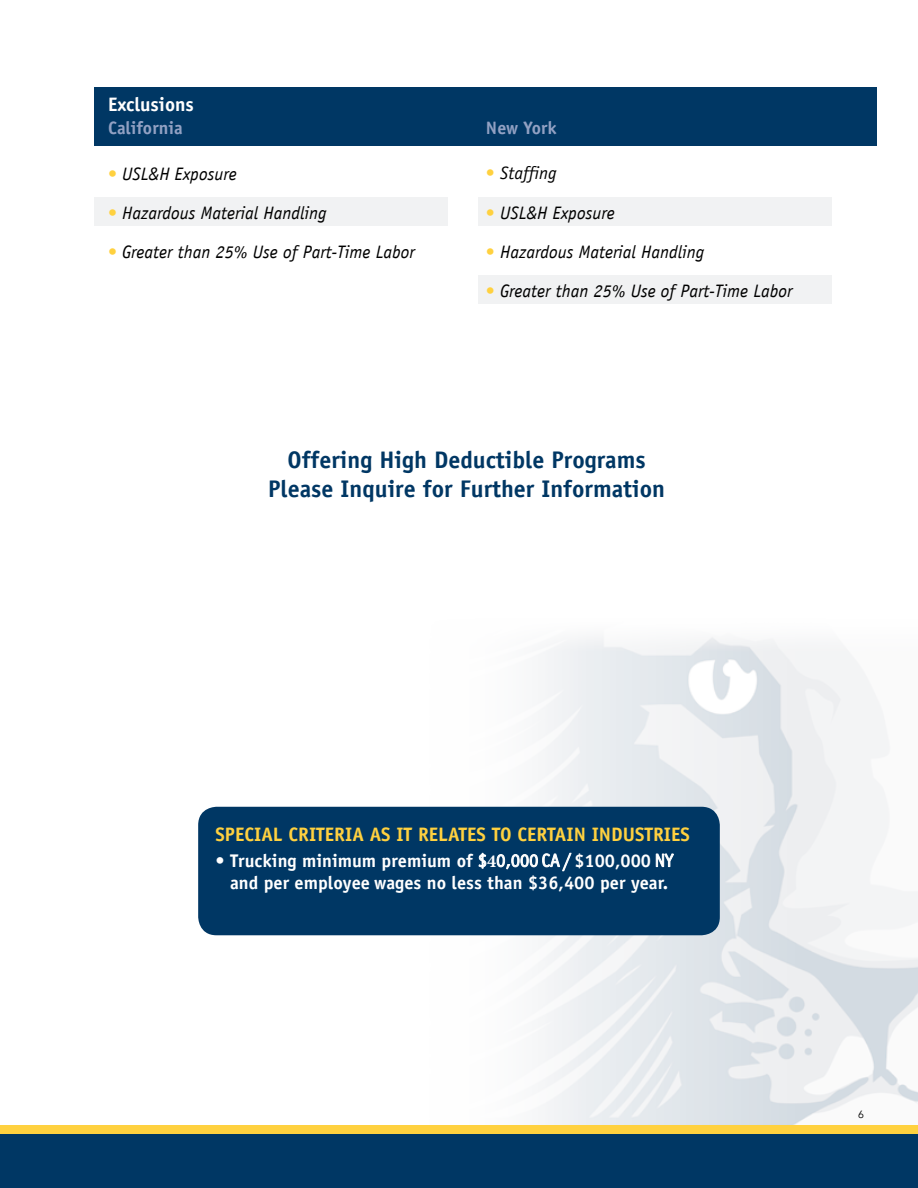
<style>
.page{position:relative;width:918px;height:1188px;background:#fff}
.page>*{position:absolute;margin:0;border:0;box-sizing:border-box;transform-origin:0 0}
.t1{font:700 24px/28.8px "Officina Sans";color:#003764;text-align:center}
.t2{font:700 19.5px "Officina Sans";color:#ffd13f}
.t3{font:700 19.5px "Officina Sans";color:#fff}
.t4{font:700 18.3px/22.6px "Officina Sans";color:#fff;text-align:center}
.t5{font:italic 18px "Officina Sans";color:#000}
.t6{font:700 18px "Officina Sans";color:#92a1c3}
.t7{font:10.5px "Avenir";color:#000}
.s1{font-weight:700;font-style:normal;color:#ffd13f}
.s2{font-family:"Officina San ITC";font-weight:400}
.s3{font-family:"Minion Pro"}
</style>
<div class="page">
<img style="left:419px;top:636px;width:499px;height:489px">
<div style="left:0;top:1125px;width:918px;height:45px;background:#ffd13f"></div>
<div style="left:0;top:1134px;width:918px;height:54px;background:#003764"></div>
<div style="left:198px;top:807px;width:522px;height:128px;background:#003764;border-radius:18px"></div>
<div style="left:94px;top:87px;width:784px;height:59px;background:#003764"></div>
<div style="left:94px;top:198px;width:354px;height:28px;background:#f1f2f3"></div>
<div style="left:478px;top:198px;width:354px;height:28px;background:#f1f2f3"></div>
<div style="left:478px;top:275px;width:354px;height:28px;background:#f1f2f3"></div>
<p class="t3" style="left:108px;top:93px;width:87px">Exclusions</p>
<p class="t6" style="left:108px;top:117px;width:76px">California</p>
<p class="t6" style="left:486px;top:117px;width:72px">New York</p>
<p class="t5" style="left:108px;top:166px;width:130px"><span class="s1">•</span> USL&amp;H Exposure</p>
<p class="t5" style="left:108px;top:202px;width:220px"><span class="s1">•</span> Hazardous Material Handling</p>
<p class="t5" style="left:108px;top:244px;width:308px"><span class="s1">•</span> Greater than 25% Use of Part-Time Labor</p>
<p class="t5" style="left:486px;top:162px;width:72px"><span class="s1">•</span> Staffing</p>
<p class="t5" style="left:486px;top:205px;width:130px"><span class="s1">•</span> USL&amp;H Exposure</p>
<p class="t5" style="left:486px;top:244px;width:220px"><span class="s1">•</span> Hazardous Material Handling</p>
<p class="t5" style="left:486px;top:283px;width:308px"><span class="s1">•</span> Greater than 25% Use of Part-Time Labor</p>
<h1 class="t1" style="left:268px;top:445px;width:398px">Offering High Deductible Programs<br>Please Inquire for Further Information</h1>
<p class="t2" style="left:216px;top:822px;width:476px">SPECIAL CRITERIA AS IT RELATES TO CERTAIN INDUSTRIES</p>
<p class="t4" style="left:216px;top:849px;width:459px">• Trucking minimum premium of <span class="s2">$</span><span class="s3">4</span><span class="s2">0,000 CA /</span> $100,000 <span class="s2">NY </span>and per employee wages no less than $36,400 per year.</p>
<p class="t7" style="left:858px;top:1108px;width:7px">6</p>
</div>
